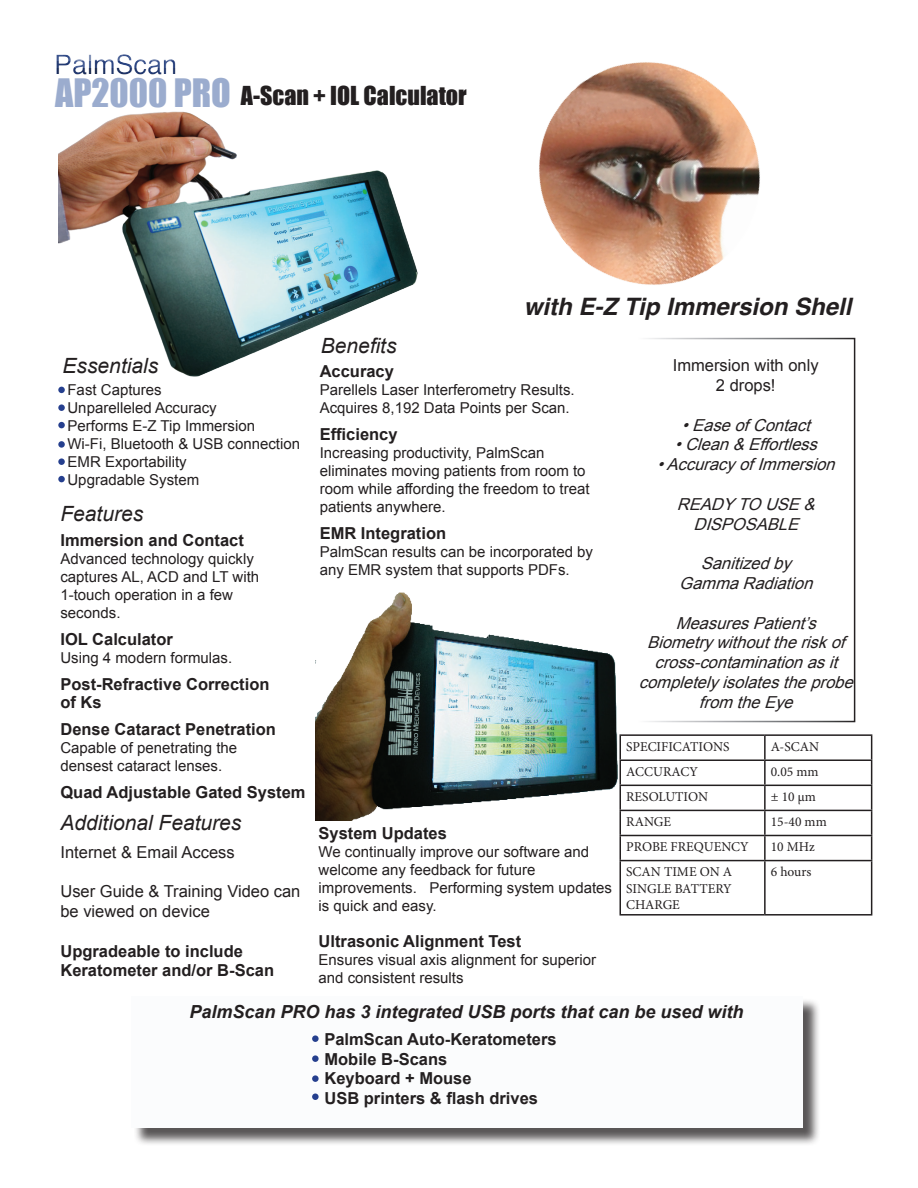
<style>
.page{position:relative;width:918px;height:1188px;background:#fff}
.page>*{position:absolute;margin:0;border:0;box-sizing:border-box;transform-origin:0 0}
.t1{font:27px "Helvetica";color:#264181}
.t2{font:24px "Impact";color:#231f20}
.t3{font:italic 700 24px "Helvetica";color:#231f20}
.t4{font:italic 21px "Arial";color:#231f20}
.t5{font:italic 700 18px "Arial";color:#231f20}
.t6{font:700 16.5px/19.8px "Arial";color:#231f20}
.t7{font:italic 16.5px/19.8px "Arial";color:#231f20;text-align:center}
.t8{font:16.5px/19.8px "Arial";color:#231f20;text-align:center}
.t9{font:15px/18px "Arial";color:#231f20}
.t10{font:13.5px/16.2px "Minion Pro";color:#231f20;text-align:justify}
.s1{font-size:36px;color:#9bacce}
</style>
<div class="page">
<hr style="left:620px;top:734px;width:145px;height:2px;background:#231f20">
<hr style="left:765px;top:734px;width:107px;height:2px;background:#231f20">
<hr style="left:764px;top:736px;width:2px;height:23px;background:#231f20">
<hr style="left:620px;top:759px;width:145px;height:2px;background:#231f20">
<hr style="left:765px;top:759px;width:107px;height:2px;background:#231f20">
<hr style="left:764px;top:761px;width:2px;height:24px;background:#231f20">
<hr style="left:620px;top:785px;width:145px;height:1px;background:#231f20">
<hr style="left:765px;top:785px;width:107px;height:1px;background:#231f20">
<hr style="left:764px;top:786px;width:2px;height:24px;background:#231f20">
<hr style="left:620px;top:810px;width:145px;height:1px;background:#231f20">
<hr style="left:765px;top:810px;width:107px;height:1px;background:#231f20">
<hr style="left:764px;top:811px;width:2px;height:24px;background:#231f20">
<hr style="left:620px;top:835px;width:145px;height:1px;background:#231f20">
<svg style="left:620px;top:736px;width:1px;height:124px"></svg>
<hr style="left:765px;top:835px;width:107px;height:1px;background:#231f20">
<hr style="left:764px;top:836px;width:2px;height:24px;background:#231f20">
<svg style="left:871px;top:736px;width:1px;height:124px"></svg>
<hr style="left:620px;top:860px;width:145px;height:1px;background:#231f20">
<hr style="left:620px;top:861px;width:1px;height:53px;background:#231f20">
<hr style="left:765px;top:860px;width:107px;height:1px;background:#231f20">
<hr style="left:764px;top:861px;width:2px;height:53px;background:#231f20">
<hr style="left:871px;top:861px;width:1px;height:53px;background:#231f20">
<hr style="left:620px;top:914px;width:145px;height:2px;background:#231f20">
<hr style="left:765px;top:914px;width:107px;height:2px;background:#231f20">
<div style="left:636px;top:338px;width:219px;height:384px;border:2px solid #fff"></div>
<div style="left:133px;top:998px;width:688px;height:148px;background:#231f20;opacity:.75"></div>
<div style="left:131px;top:996px;width:671px;height:132px;background:#fbfcfd"></div>
<img style="left:539px;top:62px;width:317px;height:331px">
<img style="left:316px;top:593px;width:302px;height:228px">
<div style="left:58px;top:476px;width:7px;height:6px;background:#253f8e;border-radius:50%"></div>
<div style="left:58px;top:458px;width:7px;height:7px;background:#253f8e;border-radius:50%"></div>
<div style="left:58px;top:441px;width:7px;height:7px;background:#253f8e;border-radius:50%"></div>
<div style="left:58px;top:387px;width:7px;height:6px;background:#253f8e;border-radius:50%"></div>
<div style="left:58px;top:404px;width:7px;height:7px;background:#253f8e;border-radius:50%"></div>
<div style="left:58px;top:422px;width:7px;height:6px;background:#253f8e;border-radius:50%"></div>
<div style="left:312px;top:1035px;width:7px;height:7px;background:#253f8e;border-radius:50%"></div>
<div style="left:312px;top:1055px;width:7px;height:7px;background:#253f8e;border-radius:50%"></div>
<div style="left:312px;top:1075px;width:7px;height:7px;background:#253f8e;border-radius:50%"></div>
<div style="left:312px;top:1094px;width:7px;height:6px;background:#253f8e;border-radius:50%"></div>
<img style="left:59px;top:111px;width:359px;height:266px">
<h1 class="t1" style="left:54px;top:44px;width:125px">PalmScan</h1>
<h2 class="t2" style="left:55px;top:77px;width:413px"><span class="s1">AP2000 PRO</span> A-Scan + IOL Calculator</h2>
<h3 class="t4" style="left:321px;top:332px;width:77px">Benefits</h3>
<h2 class="t3" style="left:524px;top:287px;width:329px">with E-Z Tip Immersion Shell</h2>
<h3 class="t4" style="left:63px;top:352px;width:97px">Essentials</h3>
<p class="t9" style="left:68px;top:381px;width:234px">Fast Captures<br>Unparelleled Accuracy<br>Performs E-Z Tip Immersion<br>Wi-Fi, Bluetooth &amp; USB connection<br>EMR Exportability<br>Upgradable System</p>
<h3 class="t4" style="left:60px;top:500px;width:84px">Features</h3>
<p class="t6" style="left:60px;top:530px;width:185px">Immersion and Contact</p>
<p class="t9" style="left:60px;top:549px;width:200px">Advanced technology quickly captures AL, ACD and LT with<br>1-touch operation in a few seconds.</p>
<p class="t6" style="left:60px;top:629px;width:114px">IOL Calculator</p>
<p class="t9" style="left:60px;top:648px;width:173px">Using 4 modern formulas.</p>
<p class="t6" style="left:60px;top:675px;width:211px;line-height:18px">Post-Refractive Correction of Ks</p>
<p class="t6" style="left:60px;top:719px;width:217px">Dense Cataract Penetration</p>
<p class="t9" style="left:60px;top:738px;width:178px">Capable of penetrating the densest cataract lenses.</p>
<p class="t6" style="left:60px;top:782px;width:247px">Quad Adjustable Gated System</p>
<h3 class="t4" style="left:60px;top:809px;width:182px">Additional Features</h3>
<p class="t8" style="left:60px;top:842px;width:176px">Internet &amp; Email Access</p>
<p class="t8" style="left:60px;top:882px;width:241px;text-align:left">User Guide &amp; Training Video can be viewed on device</p>
<p class="t6" style="left:60px;top:942px;width:215px">Upgradeable to include<br>Keratometer and/or B-Scan</p>
<p class="t6" style="left:320px;top:361px;width:76px">Accuracy</p>
<p class="t9" style="left:320px;top:380px;width:257px">Parellels Laser Interferometry Results.<br>Acquires 8,192 Data Points per Scan.</p>
<p class="t6" style="left:320px;top:424px;width:79px">Efficiency</p>
<p class="t9" style="left:320px;top:443px;width:271px">Increasing productivity, PalmScan eliminates moving patients from room to room while affording the freedom to treat patients anywhere.</p>
<p class="t6" style="left:320px;top:523px;width:128px">EMR Integration</p>
<p class="t9" style="left:320px;top:542px;width:275px">PalmScan results can be incorporated by any EMR system that supports PDFs.</p>
<p class="t6" style="left:319px;top:824px;width:130px">System Updates</p>
<p class="t9" style="left:319px;top:843px;width:295px">We continually improve our software and welcome any feedback for future improvements. Performing system updates is quick and easy.</p>
<p class="t6" style="left:319px;top:932px;width:204px">Ultrasonic Alignment Test</p>
<p class="t9" style="left:319px;top:951px;width:279px">Ensures visual axis alignment for superior and consistent results</p>
<p class="t8" style="left:673px;top:356px;width:147px">Immersion with only<br>2 drops!</p>
<p class="t7" style="left:682px;top:415px;width:136px">•EaseofContact</p>
<p class="t7" style="left:675px;top:435px;width:150px">•Clean&amp;Effortless</p>
<p class="t7" style="left:657px;top:455px;width:185px">•AccuracyofImmersion</p>
<p class="t7" style="left:677px;top:494px;width:146px">READYTO USE&amp;<br>DISPOSABLE</p>
<p class="t7" style="left:679px;top:554px;width:141px">Sanitizedby<br>GammaRadiation</p>
<p class="t7" style="left:639px;top:613px;width:222px">MeasuresPatient’s<br>Biometrywithouttheriskof cross-contaminationasit completelyisolatestheprobe from theEye</p>
<p class="t10" style="left:626px;top:739px;width:105px">SPECIFICATIONS</p>
<p class="t10" style="left:771px;top:739px;width:50px">A-SCAN</p>
<p class="t10" style="left:626px;top:764px;width:73px">ACCURACY</p>
<p class="t10" style="left:771px;top:764px;width:49px">0.05 mm</p>
<p class="t10" style="left:626px;top:789px;width:83px">RESOLUTION</p>
<p class="t10" style="left:771px;top:789px;width:46px">± 10 µm</p>
<p class="t10" style="left:626px;top:814px;width:47px">RANGE</p>
<p class="t10" style="left:771px;top:814px;width:57px">15-40 mm</p>
<p class="t10" style="left:626px;top:839px;width:124px">PROBE FREQUENCY</p>
<p class="t10" style="left:771px;top:839px;width:45px">10 MHz</p>
<p class="t10" style="left:626px;top:864px;width:107px">SCAN TIME ON A SINGLE BATTERY CHARGE</p>
<p class="t10" style="left:771px;top:864px;width:42px">6 hours</p>
<p class="t5" style="left:189px;top:1000px;width:556px">PalmScan PRO has 3 integrated USB ports that can be used with</p>
<p class="t6" style="left:324px;top:1030px;width:234px">PalmScan Auto-Keratometers<br>Mobile B-Scans<br>Keyboard + Mouse<br>USB printers &amp; flash drives</p>
</div>
